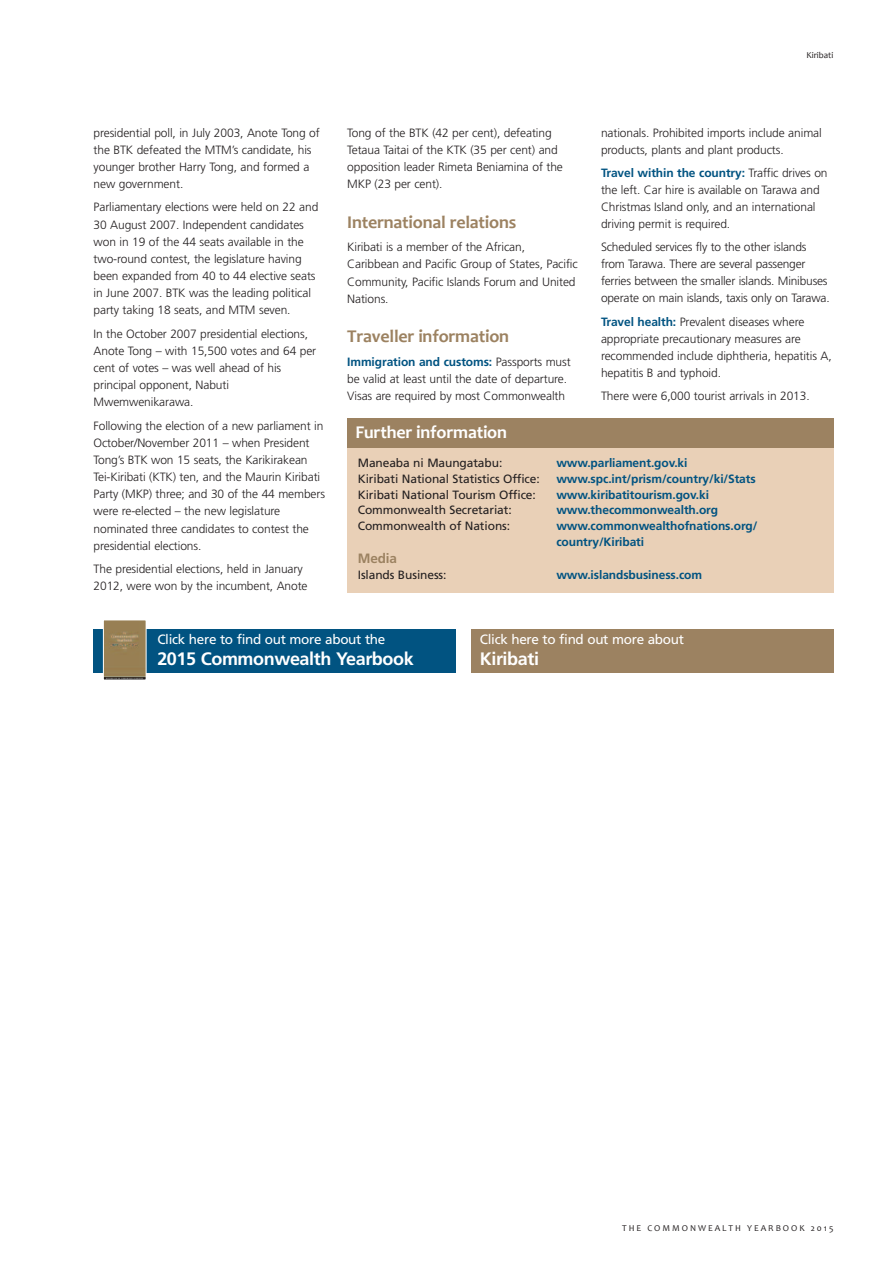
<style>
.page{position:relative;width:893px;height:1263px;background:#fff}
.page>*{position:absolute;margin:0;border:0;box-sizing:border-box;transform-origin:0 0}
.t1{font:700 18px "Candara";letter-spacing:-.01em;color:#9c8261}
.t2{font:700 18px "Frutiger";letter-spacing:-.02em;color:#fff}
.t3{font:700 18px "Candara";letter-spacing:-.01em;color:#fff}
.t4{font:13.5px "Frutiger";letter-spacing:-.02em;color:#fff}
.t5{font:700 13.5px "Frutiger";letter-spacing:-.01em;color:#9c8261}
.t6{font:300 12px/17.1px "Frutiger";letter-spacing:-.01em;color:#231f20}
.t7{font:700 12px/15.8px "Frutiger";letter-spacing:-.01em;color:#015381}
.t8{font:12px "Frutiger";letter-spacing:-.01em;color:#231f20}
.t9{font:9px "Candara";letter-spacing:.22em;color:#231f20}
.s1{font-weight:700;color:#015381}
</style>
<div class="page">
<div style="left:347px;top:448px;width:486px;height:145px;background:#e9d0b7"></div>
<div style="left:347px;top:418px;width:486px;height:30px;background:#9c8261"></div>
<div style="left:94px;top:629px;width:362px;height:44px;background:#015381"></div>
<div style="left:471px;top:629px;width:362px;height:44px;background:#9c8261"></div>
<img style="left:105px;top:621px;width:39px;height:57px">
<div style="left:103px;top:619px;width:43px;height:61px;border:1px solid #fff"></div>
<p class="t9" style="left:806px;top:49px;width:29px">KIRIBATI</p>
<p class="t6" style="left:94px;top:125px;width:228px">presidential poll, in July 2003, Anote Tong of the BTK defeated the MTM’s candidate, his younger brother Harry Tong, and formed a new government.</p>
<p class="t6" style="left:94px;top:200px;width:226px">Parliamentary elections were held on 22 and 30 August 2007. Independent candidates won in 19 of the 44 seats available in the two-round contest, the legislature having been expanded from 40 to 44 elective seats in June 2007. BTK was the leading political party taking 18 seats, and MTM seven.</p>
<p class="t6" style="left:94px;top:326px;width:224px">In the October 2007 presidential elections,<br>Anote Tong – with 15,500 votes and 64 per cent of votes – was well ahead of his principal opponent, Nabuti<br>Mwemwenikarawa.</p>
<p class="t6" style="left:94px;top:418px;width:233px">Following the election of a new parliament in October/November 2011 – when President Tong’s BTK won 15 seats, the Karikirakean Tei-Kiribati (KTK) ten, and the Maurin Kiribati Party (MKP) three; and 30 of the 44 members were re-elected – the new legislature nominated three candidates to contest the presidential elections.</p>
<p class="t6" style="left:94px;top:561px;width:216px">The presidential elections, held in January<br>2012, were won by the incumbent, Anote</p>
<p class="t6" style="left:347px;top:125px;width:217px">Tong of the BTK (42 per cent), defeating Tetaua Taitai of the KTK (35 per cent) and opposition leader Rimeta Beniamina of the MKP (23 per cent).</p>
<h1 class="t1" style="left:347px;top:210px;width:170px">International relations</h1>
<p class="t6" style="left:347px;top:239px;width:232px">Kiribati is a member of the African, Caribbean and Pacific Group of States, Pacific Community, Pacific Islands Forum and United Nations.</p>
<h1 class="t1" style="left:347px;top:325px;width:163px">Traveller information</h1>
<p class="t6" style="left:347px;top:354px;width:225px"><span class="s1">Immigration and customs:</span> Passports must be valid at least until the date of departure.<br>Visas are required by most Commonwealth</p>
<h1 class="t3" style="left:355px;top:421px;width:153px">Further information</h1>
<p class="t6" style="left:601px;top:125px;width:222px">nationals. Prohibited imports include animal products, plants and plant products.</p>
<p class="t6" style="left:601px;top:165px;width:228px"><span class="s1">Travel within the country:</span> Traffic drives on the left. Car hire is available on Tarawa and Christmas Island only, and an international driving permit is required.</p>
<p class="t6" style="left:601px;top:240px;width:230px">Scheduled services fly to the other islands from Tarawa. There are several passenger ferries between the smaller islands. Minibuses operate on main islands, taxis only on Tarawa.</p>
<p class="t6" style="left:601px;top:314px;width:232px"><span class="s1">Travel health:</span> Prevalent diseases where appropriate precautionary measures are recommended include diphtheria, hepatitis A, hepatitis B and typhoid.</p>
<p class="t6" style="left:601px;top:388px;width:210px">There were 6,000 tourist arrivals in 2013.</p>
<p class="t8" style="left:358px;top:458px;width:146px">Maneaba ni Maungatabu:</p>
<p class="t7" style="left:556px;top:456px;width:133px">www.parliament.gov.ki</p>
<p class="t8" style="left:358px;top:474px;width:183px">Kiribati National Statistics Office:</p>
<p class="t7" style="left:556px;top:472px;width:201px">www.spc.int/prism/country/ki/Stats</p>
<p class="t8" style="left:358px;top:490px;width:180px">Kiribati National Tourism Office:</p>
<p class="t7" style="left:556px;top:487px;width:154px">www.kiribatitourism.gov.ki</p>
<p class="t8" style="left:358px;top:505px;width:155px">Commonwealth Secretariat:</p>
<p class="t7" style="left:556px;top:503px;width:163px">www.thecommonwealth.org</p>
<p class="t8" style="left:358px;top:521px;width:154px">Commonwealth of Nations:</p>
<p class="t7" style="left:556px;top:519px;width:203px">www.commonwealthofnations.org/ country/Kiribati</p>
<p class="t5" style="left:358px;top:553px;width:41px">Media</p>
<p class="t8" style="left:358px;top:570px;width:90px">Islands Business:</p>
<p class="t7" style="left:556px;top:568px;width:147px">www.islandsbusiness.com</p>
<p class="t4" style="left:157px;top:634px;width:230px">Click here to find out more about the</p>
<h1 class="t2" style="left:157px;top:651px;width:258px">2015 Commonwealth Yearbook</h1>
<p class="t4" style="left:480px;top:634px;width:206px">Click here to find out more about</p>
<h1 class="t2" style="left:480px;top:651px;width:61px">Kiribati</h1>
<p class="t9" style="left:622px;top:1223px;width:213px">THE COMMONWEALTH YEARBOOK 2015</p>
</div>
